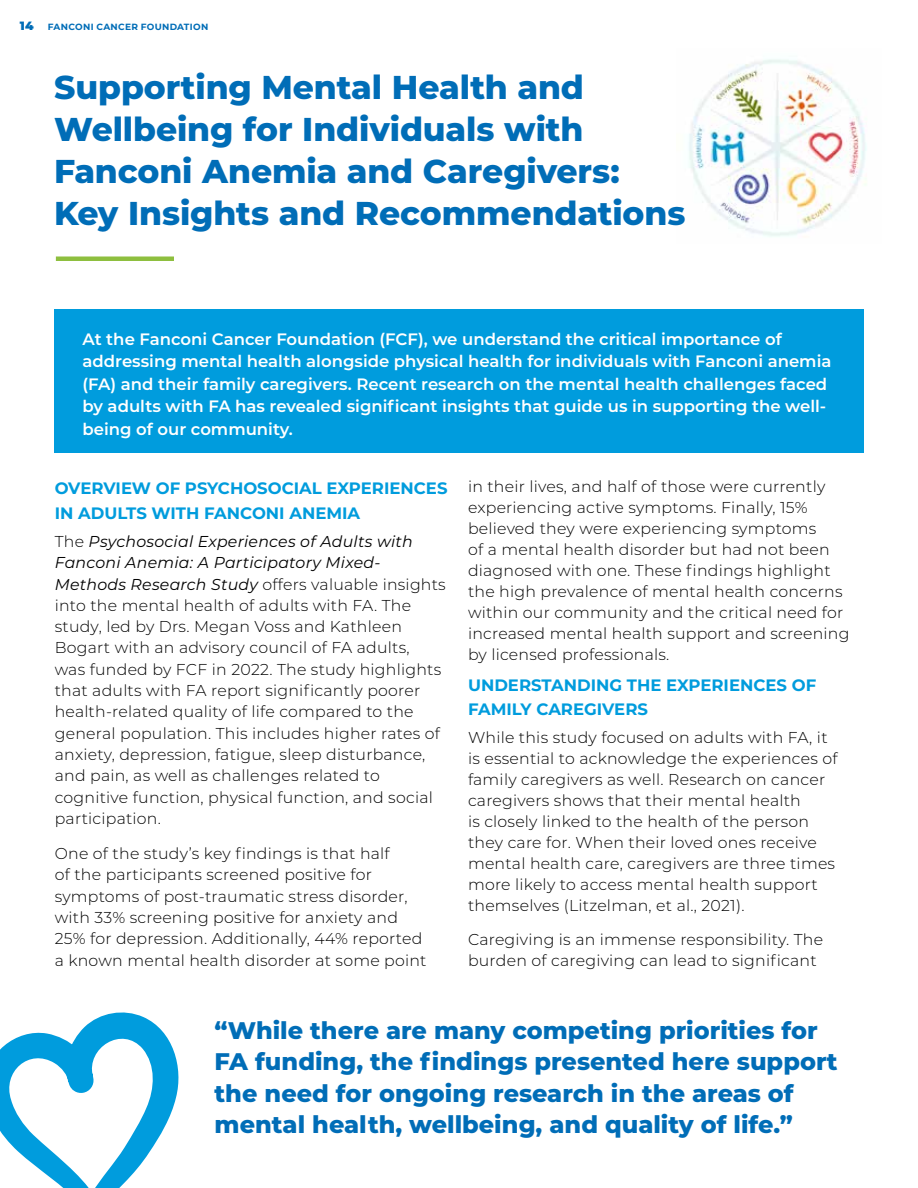
<style>
.page{position:relative;width:918px;height:1188px;background:#fff}
.page>*{position:absolute;margin:0;border:0;box-sizing:border-box;transform-origin:0 0}
.t1{font:800 33px/42px "Montserrat";letter-spacing:-.005em;color:#006db7}
.t2{font:800 24px/31.5px "Montserrat";color:#006db7}
.t3{font:600 16.5px/22.5px "Montserrat";color:#fff}
.t4{font:700 16.5px/24px "Montserrat";color:#009cdd}
.t5{font:300 15.75px/21.3px "Montserrat";letter-spacing:.015em;color:#000}
.t6{font:700 9px "Montserrat";letter-spacing:.035em;color:#006db7}
.s1{font-weight:900;font-size:12px}
.s2{font-weight:400;font-style:italic}
</style>
<div class="page">
<img style="left:688px;top:59px;width:179px;height:178px">
<div style="left:54px;top:309px;width:810px;height:144px;background:#009cdd"></div>
<div style="left:56px;top:256px;width:118px;height:5px;background:#8ebf3f"></div>
<svg style="left:0;top:1012px;width:178px;height:176px"></svg>
<p class="t6" style="left:20px;top:21px;width:190px"><span class="s1">14</span> FANCONI CANCER FOUNDATION</p>
<h1 class="t1" style="left:54px;top:64px;width:633px">Supporting Mental Health and<br>Wellbeing for Individuals with<br>Fanconi Anemia and Caregivers:<br>Key Insights and Recommendations</h1>
<p class="t3" style="left:82px;top:327px;width:750px">At the Fanconi Cancer Foundation (FCF), we understand the critical importance of addressing mental health alongside physical health for individuals with Fanconi anemia (FA) and their family caregivers. Recent research on the mental health challenges faced by adults with FA has revealed significant insights that guide us in supporting the well&shy;being of our community.</p>
<p class="t4" style="left:55px;top:476px;width:394px">OVERVIEW OF PSYCHOSOCIAL EXPERIENCES<br>IN ADULTS WITH FANCONI ANEMIA</p>
<p class="t5" style="left:55px;top:530px;width:393px">The <span class="s2">Psychosocial Experiences of Adults with Fanconi Anemia: A Participatory Mixed-Methods Research Study</span> offers valuable insights into the mental health of adults with FA. The study, led by Drs. Megan Voss and Kathleen Bogart with an advisory council of FA adults,<br>was funded by FCF in 2022. The study highlights that adults with FA report significantly poorer health-related quality of life compared to the general population. This includes higher rates of anxiety, depression, fatigue, sleep disturbance, and pain, as well as challenges related to cognitive function, physical function, and social participation.</p>
<p class="t5" style="left:55px;top:842px;width:373px">One of the study’s key findings is that half<br>of the participants screened positive for symptoms of post-traumatic stress disorder, with 33% screening positive for anxiety and 25% for depression. Additionally, 44% reported a known mental health disorder at some point</p>
<p class="t5" style="left:468px;top:476px;width:383px">in their lives, and half of those were currently experiencing active symptoms. Finally, 15% believed they were experiencing symptoms<br>of a mental health disorder but had not been diagnosed with one. These findings highlight the high prevalence of mental health concerns within our community and the critical need for increased mental health support and screening by licensed professionals.</p>
<p class="t4" style="left:468px;top:673px;width:350px">UNDERSTANDING THE EXPERIENCES OF<br>FAMILY CAREGIVERS</p>
<p class="t5" style="left:468px;top:726px;width:371px">While this study focused on adults with FA, it is essential to acknowledge the experiences of family caregivers as well. Research on cancer caregivers shows that their mental health<br>is closely linked to the health of the person they care for. When their loved ones receive mental health care, caregivers are three times more likely to access mental health support themselves (Litzelman, et al., 2021).</p>
<p class="t5" style="left:468px;top:929px;width:357px">Caregiving is an immense responsibility. The burden of caregiving can lead to significant</p>
<h2 class="t2" style="left:214px;top:1013px;width:625px">“While there are many competing priorities for FA funding, the findings presented here support the need for ongoing research in the areas of mental health, wellbeing, and quality of life.”</h2>
</div>
